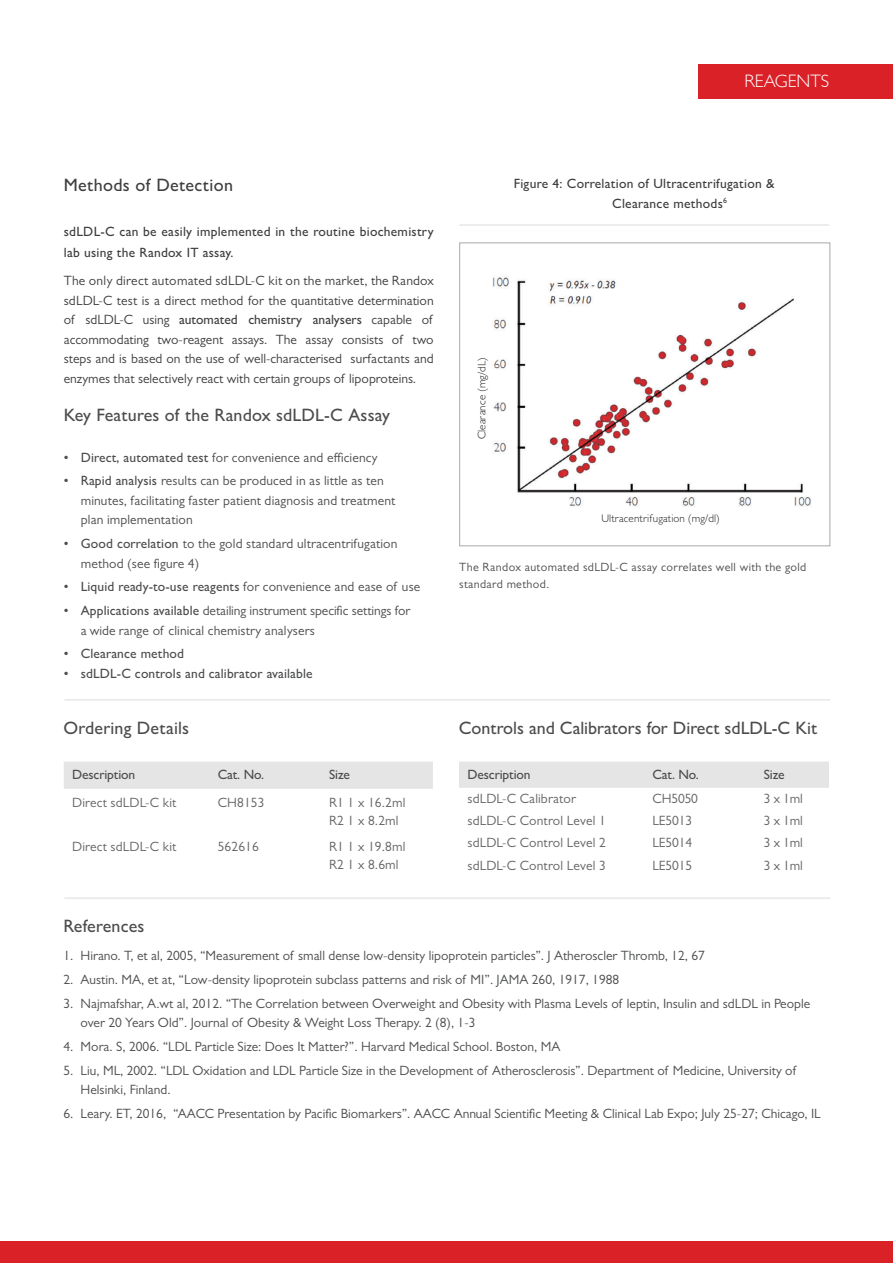
<style>
.page{position:relative;width:893px;height:1263px;background:#fff}
.page>*{position:absolute;margin:0;border:0;box-sizing:border-box;transform-origin:0 0}
.t1{font:500 18px "Gill Sans MT Pro";color:#4b4c4d}
.t2{font:500 18px "Gill Sans MT Pro";letter-spacing:.02em;color:#3e3e3f}
.t3{font:300 18px "Gill Sans";color:#fff}
.t4{font:13.5px/19.5px "Gill Sans MT Pro";color:#4b4c4d}
.t5{font:13.5px/19.5px "Gill Sans MT Pro";color:#3e3e3f;text-align:justify}
.t6{font:13.5px/18px "Gill Sans MT Pro";letter-spacing:.01em;color:#636366}
.t7{font:500 13.5px/21px "Gill Sans MT Pro";letter-spacing:.02em;color:#3e3e3f}
.t8{font:500 13.5px "Gill Sans MT Pro";letter-spacing:.01em;color:#4b4c4d}
.t9{font:500 13.5px "Gill Sans MT Pro";letter-spacing:-.01em;color:#4b4c4d}
.t10{font:12px/16.5px "Gill Sans MT Pro";letter-spacing:.03em;color:#4b4c4d}
.t11{font:300 11.1px "Gill Sans MT Pro";letter-spacing:.01em;color:#231f20}
.s1{font-weight:500}
.s2{font-weight:400}
</style>
<div class="page">
<div style="left:699px;top:64px;width:194px;height:34px;background:#da2128"></div>
<div style="left:0;top:1241px;width:893px;height:22px;background:#da2128"></div>
<hr style="left:64px;top:699px;width:766px;height:2px;background:#e6e7e9">
<div style="left:64px;top:762px;width:369px;height:27px;background:#e5e5e5"></div>
<div style="left:459px;top:762px;width:370px;height:26px;background:#e5e5e5"></div>
<div style="left:459px;top:242px;width:371px;height:304px;background:#fff;border:1px solid #a8a9ad"></div>
<img style="left:492px;top:277px;width:320px;height:230px">
<hr style="left:459px;top:224px;width:370px;height:2px;background:#e6e7e9">
<hr style="left:64px;top:897px;width:766px;height:2px;background:#e6e7e9">
<h1 class="t3" style="left:744px;top:67px;width:86px">REAGENTS</h1>
<h1 class="t2" style="left:64px;top:174px;width:171px">Methods of Detection</h1>
<p class="t7" style="left:64px;top:221px;width:371px">sdLDL-C can be easily implemented in the routine biochemistry lab using the Randox IT assay.</p>
<p class="t5" style="left:64px;top:271px;width:371px">The only direct automated sdLDL-C kit on the market, the Randox sdLDL-C test is a direct method for the quantitative determination of sdLDL-C using <span class="s1">automated chemistry analysers</span> capable of accommodating two-reagent assays. The assay consists of two steps and is based on the use of well-characterised surfactants and enzymes that selectively react with certain groups of lipoproteins.</p>
<h1 class="t1" style="left:64px;top:404px;width:328px">Key Features of the Randox sdLDL-C Assay</h1>
<p class="t4" style="left:64px;top:447px;width:315px"><span class="s1">• Direct, automated test</span> for convenience and efficiency</p>
<p class="t4" style="left:81px;top:471px;width:316px;text-indent:-17px"><span class="s1">• Rapid analysis</span> results can be produced in as little as ten minutes, facilitating faster patient diagnosis and treatment plan implementation</p>
<p class="t4" style="left:81px;top:534px;width:318px;text-indent:-17px"><span class="s1">• Good correlation</span> to the gold standard ultracentrifugation method (see figure 4)</p>
<p class="t8" style="left:64px;top:579px;width:358px">• Liquid ready-to-use reagents <span class="s2">for convenience and ease of use</span></p>
<p class="t4" style="left:81px;top:601px;width:331px;text-indent:-17px"><span class="s1">• Applications available</span> detailing instrument specific settings for a wide range of clinical chemistry analysers</p>
<p class="t8" style="left:64px;top:646px;width:122px">• Clearance method</p>
<p class="t8" style="left:64px;top:665px;width:250px">• sdLDL-C controls and calibrator available</p>
<h1 class="t1" style="left:64px;top:717px;width:127px">Ordering Details</h1>
<p class="t9" style="left:72px;top:767px;width:65px">Description</p>
<p class="t8" style="left:218px;top:767px;width:48px">Cat. No.</p>
<p class="t8" style="left:329px;top:767px;width:22px">Size</p>
<p class="t6" style="left:72px;top:793px;width:106px">Direct sdLDL-C kit</p>
<p class="t6" style="left:218px;top:793px;width:48px">CH8153</p>
<p class="t6" style="left:329px;top:793px;width:78px">R1 1 x 16.2ml<br>R2 1 x 8.2ml</p>
<p class="t6" style="left:72px;top:837px;width:106px">Direct sdLDL-C kit</p>
<p class="t6" style="left:218px;top:837px;width:43px">562616</p>
<p class="t6" style="left:329px;top:837px;width:78px">R1 1 x 19.8ml<br>R2 1 x 8.6ml</p>
<p class="t7" style="left:612px;top:174px;width:164px;line-height:19.5px;text-indent:-98px">Figure 4: Correlation of Ultracentrifugation &amp;<br>Clearance methods<sup>6</sup></p>
<p class="t11" style="left:475px;top:439px;width:84px;rotate:-90deg">Clearance (mg/dL)</p>
<p class="t11" style="left:601px;top:511px;width:120px">Ultracentrifugation (mg/dl)</p>
<p class="t10" style="left:459px;top:559px;width:349px">The Randox automated sdLDL-C assay correlates well with the gold standard method.</p>
<h1 class="t1" style="left:459px;top:717px;width:360px">Controls and Calibrators for Direct sdLDL-C Kit</h1>
<p class="t9" style="left:467px;top:767px;width:65px">Description</p>
<p class="t8" style="left:652px;top:767px;width:48px">Cat. No.</p>
<p class="t8" style="left:764px;top:767px;width:22px">Size</p>
<p class="t6" style="left:467px;top:790px;width:110px">sdLDL-C Calibrator</p>
<p class="t6" style="left:652px;top:790px;width:47px">CH5050</p>
<p class="t6" style="left:764px;top:790px;width:40px">3 x 1ml</p>
<p class="t6" style="left:467px;top:812px;width:140px">sdLDL-C Control Level 1</p>
<p class="t6" style="left:652px;top:812px;width:41px">LE5013</p>
<p class="t6" style="left:764px;top:812px;width:40px">3 x 1ml</p>
<p class="t6" style="left:467px;top:834px;width:140px">sdLDL-C Control Level 2</p>
<p class="t6" style="left:652px;top:834px;width:41px">LE5014</p>
<p class="t6" style="left:764px;top:834px;width:40px">3 x 1ml</p>
<p class="t6" style="left:467px;top:856px;width:140px">sdLDL-C Control Level 3</p>
<p class="t6" style="left:652px;top:856px;width:41px">LE5015</p>
<p class="t6" style="left:764px;top:856px;width:40px">3 x 1ml</p>
<h1 class="t1" style="left:64px;top:916px;width:82px">References</h1>
<p class="t4" style="left:64px;top:946px;width:643px">1. Hirano. T, et al, 2005, “Measurement of small dense low-density lipoprotein particles”. J Atheroscler Thromb, 12, 67</p>
<p class="t4" style="left:64px;top:970px;width:557px">2. Austin. MA, et at, “Low-density lipoprotein subclass patterns and risk of MI”. JAMA 260, 1917, 1988</p>
<p class="t4" style="left:81px;top:993px;width:731px;text-indent:-17px">3. Najmafshar, A.wt al, 2012. “The Correlation between Overweight and Obesity with Plasma Levels of leptin, Insulin and sdLDL in People over 20 Years Old”. Journal of Obesity &amp; Weight Loss Therapy. 2 (8), 1-3</p>
<p class="t4" style="left:64px;top:1037px;width:498px">4. Mora. S, 2006. “LDL Particle Size: Does It Matter?”. Harvard Medical School. Boston, MA</p>
<p class="t4" style="left:81px;top:1060px;width:717px;text-indent:-17px">5. Liu, ML, 2002. “LDL Oxidation and LDL Particle Size in the Development of Atherosclerosis”. Department of Medicine, University of<br>Helsinki, Finland.</p>
<p class="t4" style="left:64px;top:1104px;width:759px">6. Leary. ET, 2016, “AACC Presentation by Pacific Biomarkers”. AACC Annual Scientific Meeting &amp; Clinical Lab Expo; July 25-27; Chicago, IL</p>
</div>
